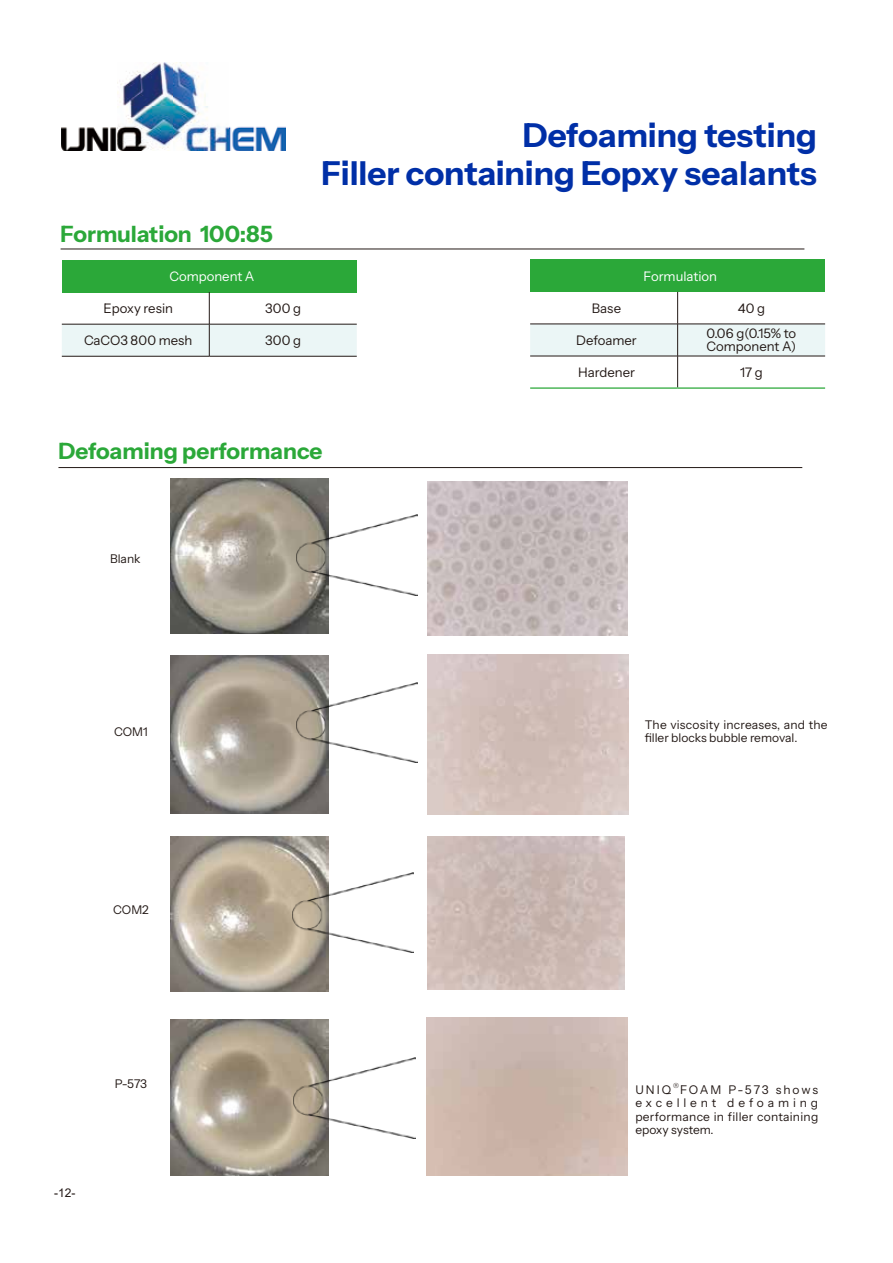
<style>
.page{position:relative;width:893px;height:1263px;background:#fff}
.page>*{position:absolute;margin:0;border:0;box-sizing:border-box;transform-origin:0 0}
.t1{font:700 33px/37.5px "Instrument Sans";color:#002fa7;text-align:right}
.t2{font:700 22.5px "Instrument Sans";color:#2ba839}
.t3{font:13.2px/12.6px "Instrument Sans";color:#231916}
.t4{font:13.2px "Instrument Sans";color:#fff}
.t5{font:12px/13.5px "Instrument Sans";letter-spacing:.015em;color:#231916}
.t6{font:12px "Arial";color:#231916}
.t7{font:7.05px "Instrument Sans";color:#231916}
</style>
<div class="page">
<div style="left:62px;top:260px;width:295px;height:32px;background:#2ba839"></div>
<div style="left:62px;top:325px;width:295px;height:31px;background:#ebf6f6"></div>
<hr style="left:209px;top:292px;width:1px;height:32px;background:#231916">
<hr style="left:209px;top:324px;width:1px;height:32px;background:#231916">
<hr style="left:62px;top:324px;width:147px;height:1px;background:#231916">
<hr style="left:209px;top:324px;width:148px;height:1px;background:#231916">
<hr style="left:62px;top:356px;width:147px;height:1px;background:#231916">
<hr style="left:209px;top:356px;width:148px;height:1px;background:#231916">
<div style="left:530px;top:260px;width:295px;height:32px;background:#2ba839"></div>
<div style="left:530px;top:325px;width:295px;height:31px;background:#ebf6f6"></div>
<hr style="left:677px;top:292px;width:1px;height:32px;background:#231916">
<hr style="left:677px;top:324px;width:1px;height:32px;background:#231916">
<hr style="left:677px;top:356px;width:1px;height:31px;background:#231916">
<hr style="left:530px;top:324px;width:148px;height:1px;background:#231916">
<hr style="left:678px;top:324px;width:147px;height:1px;background:#231916">
<hr style="left:530px;top:356px;width:148px;height:1px;background:#231916">
<hr style="left:678px;top:356px;width:147px;height:1px;background:#231916">
<hr style="left:530px;top:387px;width:148px;height:2px;background:#2ba839">
<hr style="left:678px;top:387px;width:147px;height:2px;background:#2ba839">
<hr style="left:61px;top:249px;width:743px;height:1px;background:#231916">
<hr style="left:58px;top:467px;width:744px;height:1px;background:#231916">
<img style="left:171px;top:479px;width:157px;height:154px">
<img style="left:427px;top:482px;width:200px;height:154px">
<img style="left:296px;top:515px;width:121px;height:80px">
<img style="left:171px;top:656px;width:157px;height:158px">
<img style="left:296px;top:682px;width:121px;height:81px">
<img style="left:171px;top:836px;width:157px;height:155px">
<img style="left:171px;top:1020px;width:157px;height:155px">
<img style="left:293px;top:872px;width:121px;height:80px">
<img style="left:294px;top:1058px;width:121px;height:80px">
<img style="left:118px;top:63px;width:90px;height:44px">
<img style="left:62px;top:107px;width:223px;height:44px">
<h2 class="t2" style="left:61px;top:219px;width:214px">Formulation 100:85</h2>
<p class="t4" style="left:169px;top:268px;width:87px">Component A</p>
<p class="t3" style="left:103px;top:302px;width:71px">Epoxy resin</p>
<p class="t3" style="left:265px;top:302px;width:38px">300 g</p>
<p class="t3" style="left:84px;top:334px;width:110px">CaCO3 800 mesh</p>
<p class="t3" style="left:265px;top:334px;width:38px">300 g</p>
<h1 class="t1" style="left:322px;top:118px;width:497px">Defoaming testing<br>Filler containing Eopxy sealants</h1>
<p class="t4" style="left:644px;top:267px;width:75px">Formulation</p>
<p class="t3" style="left:592px;top:302px;width:31px">Base</p>
<p class="t3" style="left:738px;top:302px;width:29px">40 g</p>
<p class="t3" style="left:576px;top:334px;width:62px">Defoamer</p>
<p class="t3" style="left:706px;top:328px;width:91px">0.06 g(0.15% to<br>Component A)</p>
<p class="t3" style="left:578px;top:366px;width:58px">Hardener</p>
<p class="t3" style="left:740px;top:366px;width:24px">17 g</p>
<h2 class="t2" style="left:58px;top:437px;width:265px">Defoaming performance</h2>
<p class="t5" style="left:110px;top:552px;width:32px">Blank</p>
<p class="t5" style="left:114px;top:725px;width:35px">COM1</p>
<p class="t5" style="left:113px;top:903px;width:37px">COM2</p>
<p class="t6" style="left:54px;top:1184px;width:23px">-12-</p>
<p class="t5" style="left:115px;top:1077px;width:34px">P-573</p>
<p class="t5" style="left:645px;top:718px;width:184px">The viscosity increases, and the filler blocks bubble removal.</p>
<p class="t5" style="left:635px;top:1083px;width:37px">UNIQ</p>
<p class="t7" style="left:673px;top:1081px;width:7px">®</p>
<p class="t5" style="left:635px;top:1083px;width:184px;text-align:justify;text-indent:45px">FOAM P-573 shows excellent defoaming performance in filler containing epoxy system.</p>
</div>
